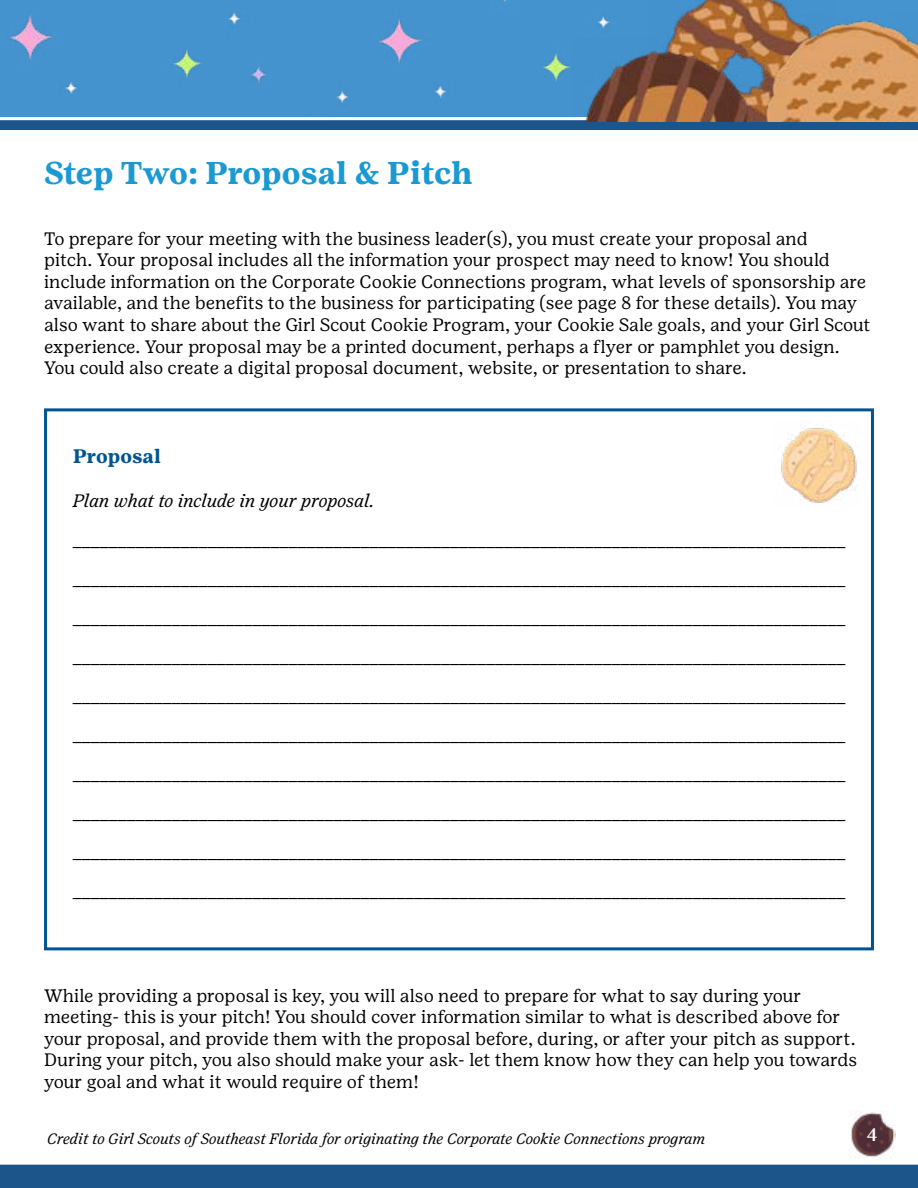
<style>
.page{position:relative;width:918px;height:1188px;background:#fff}
.page>*{position:absolute;margin:0;border:0;box-sizing:border-box;transform-origin:0 0}
.t1{font:700 31.5px "Girl Scout Text";color:#1a99d2}
.t2{font:700 19.5px "Girl Scout Text";color:#00548f}
.t3{font:18px/21.6px "Girl Scout Text";letter-spacing:-.005em;color:#000}
.t4{font:italic 18px "Girl Scout Text";letter-spacing:-.01em;color:#000}
.t5{font:500 18px "Girl Scout Text";color:#fff}
.t6{font:italic 15px "Girl Scout Text";color:#000}
</style>
<div class="page">
<div style="left:0;top:1165px;width:918px;height:23px;background:#1c558a"></div>
<img style="left:851px;top:1112px;width:45px;height:45px">
<svg style="left:0;top:120px;width:918px;height:10px"></svg>
<div style="left:0;top:0;width:326px;height:117px;background:#4493ce"></div>
<div style="left:326px;top:0;width:324px;height:121px;background:#4493ce"></div>
<div style="left:44px;top:408px;width:830px;height:542px;background:#fff;border:3px solid #00548f"></div>
<img style="left:781px;top:428px;width:76px;height:75px">
<img style="left:650px;top:0;width:188px;height:38px">
<img style="left:572px;top:38px;width:188px;height:83px">
<img style="left:760px;top:14px;width:158px;height:107px">
<h1 class="t1" style="left:44px;top:155px;width:430px">Step Two: Proposal &amp; Pitch</h1>
<p class="t3" style="left:44px;top:228px;width:828px">To prepare for your meeting with the business leader(s), you must create your proposal and<br>pitch. Your proposal includes all the information your prospect may need to know! You should include information on the Corporate Cookie Connections program, what levels of sponsorship are available, and the benefits to the business for participating (see page 8 for these details). You may also want to share about the Girl Scout Cookie Program, your Cookie Sale goals, and your Girl Scout experience. Your proposal may be a printed document, perhaps a flyer or pamphlet you design.<br>You could also create a digital proposal document, website, or presentation to share.</p>
<p class="t2" style="left:73px;top:444px;width:90px">Proposal</p>
<p class="t4" style="left:73px;top:490px;width:303px">Plan what to include in your proposal.</p>
<p class="t3" style="left:73px;top:520px;width:774px;line-height:39px;text-align:justify">______________________________________________________________________________________ ______________________________________________________________________________________ ______________________________________________________________________________________ ______________________________________________________________________________________ ______________________________________________________________________________________ ______________________________________________________________________________________ ______________________________________________________________________________________ ______________________________________________________________________________________ ______________________________________________________________________________________ ______________________________________________________________________________________</p>
<p class="t3" style="left:44px;top:985px;width:815px">While providing a proposal is key, you will also need to prepare for what to say during your meeting- this is your pitch! You should cover information similar to what is described above for your proposal, and provide them with the proposal before, during, or after your pitch as support.<br>During your pitch, you also should make your ask- let them know how they can help you towards your goal and what it would require of them!</p>
<p class="t6" style="left:47px;top:1131px;width:660px">Credit to Girl Scouts of Southeast Florida for originating the Corporate Cookie Connections program</p>
<p class="t5" style="left:867px;top:1124px;width:12px">4</p>
</div>
